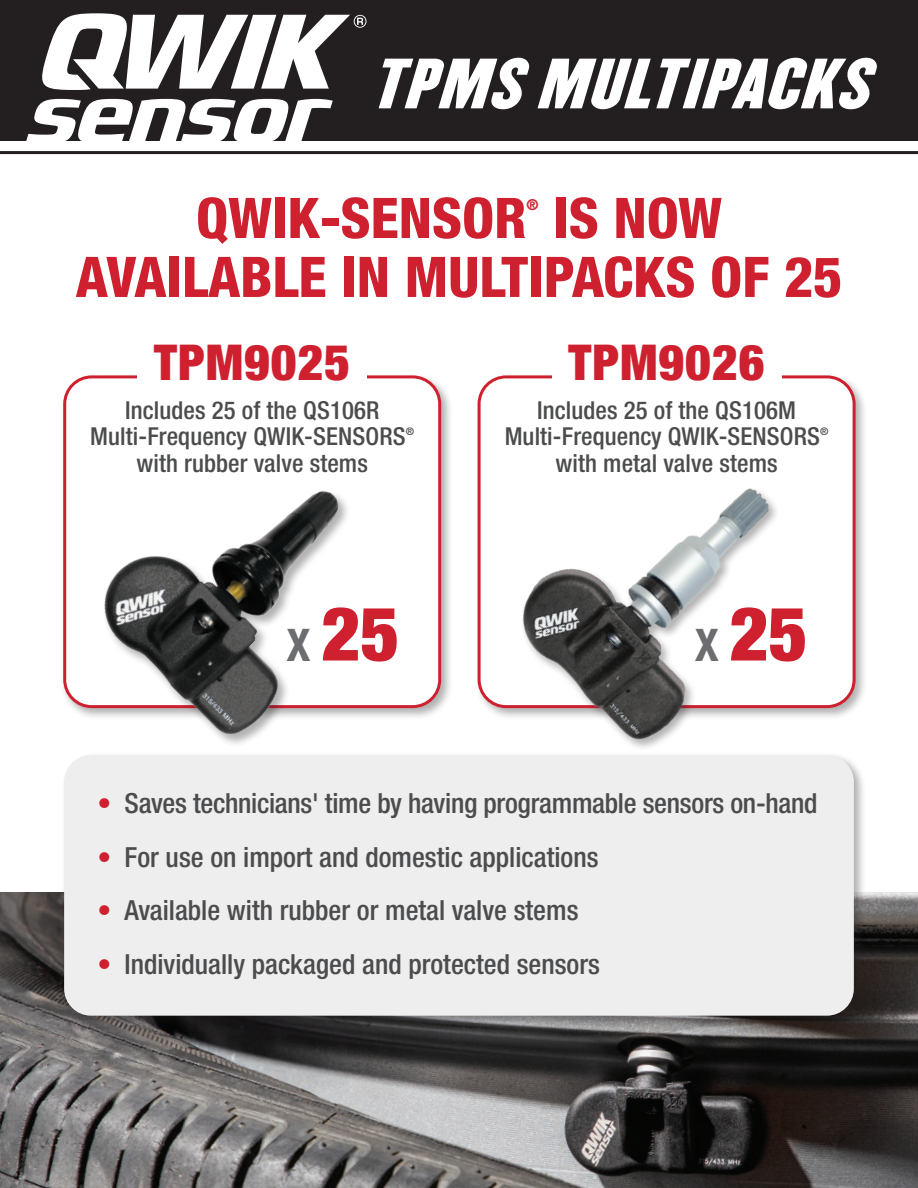
<style>
.page{position:relative;width:918px;height:1188px;background:#fff}
.page>*{position:absolute;margin:0;border:0;box-sizing:border-box;transform-origin:0 0}
.t1{font:900 condensed 75px "Helvetica Neue LT Std";color:#cf202f}
.t2{font:italic 62.1px "Champion HTF Welterweight";color:#fff;scale:1.05 1}
.Heading{font:800 condensed 56.1px/58.9px "Helvetica Neue LT Std";color:#cf202f}
.Part{font:900 condensed 49.5px "Helvetica Neue LT Std";letter-spacing:.02em;color:#cf202f}
.Bullet{font:500 condensed 27.75px "Helvetica Neue LT Std";color:#4b4c4d}
.Copy{font:500 condensed 24.75px/26.2px "Helvetica Neue LT Std";letter-spacing:.005em;color:#4b4c4d;text-align:center}
.Heading-2{font:800 condensed 15.15px "Helvetica Neue LT Std";color:#cf202f}
.Copy-2{font:500 condensed 10.5px "Helvetica Neue LT Std";color:#4b4c4d}
.s1{font-weight:700;font-size:45px;color:#6c6d70}
.s2{color:#cf202f}
</style>
<div class="page">
<div style="left:0;top:0;width:918px;height:141px;background:#231f20"></div>
<svg style="left:26px;top:99px;width:307px;height:42px"></svg>
<svg style="left:42px;top:13px;width:325px;height:77px"></svg>
<img style="left:0;top:892px;width:918px;height:296px">
<div style="left:475px;top:372px;width:393px;height:349px;background:#231f20;opacity:.35"></div>
<div style="left:479px;top:377px;width:375px;height:330px;background:#fff;border-radius:27px"></div>
<div style="left:552px;top:345px;width:229px;height:54px;background:#fff"></div>
<div style="left:61px;top:752px;width:805px;height:276px;background:#231f20;opacity:.35"></div>
<div style="left:64px;top:755px;width:790px;height:261px;background:#eeeeef;border-radius:27px"></div>
<img style="left:61px;top:376px;width:397px;height:429px">
<img style="left:475px;top:414px;width:372px;height:350px">
<hr style="left:0;top:151px;width:918px;height:3px;background:#231f20">
<p class="t2" style="left:369px;top:43px;width:499px">TPMSMULTIPACKS</p>
<p class="Heading" style="left:76px;top:188px;width:768px;text-indent:477px">IS NOW<br>AVAILABLE IN MULTIPACKS OF 25</p>
<p class="Heading" style="left:196px;top:188px;width:332px">QWIK-SENSOR</p>
<p class="Heading-2" style="left:526px;top:195px;width:14px">®</p>
<p class="Part" style="left:154px;top:332px;width:197px">TPM9025</p>
<p class="Part" style="left:569px;top:332px;width:197px">TPM9026</p>
<p class="Copy" style="left:90px;top:397px;width:317px">Includes 25 of the QS106R<br>Multi-Frequency QWIK-SENSORS</p>
<p class="Copy-2" style="left:406px;top:425px;width:10px">®</p>
<p class="Copy" style="left:505px;top:397px;width:317px">Includes 25 of the QS106M<br>Multi-Frequency QWIK-SENSORS</p>
<p class="Copy-2" style="left:820px;top:425px;width:10px">®</p>
<p class="Copy" style="left:136px;top:449px;width:233px">with rubber valve stems</p>
<p class="Copy" style="left:555px;top:449px;width:224px">with metal valve stems</p>
<p class="t1" style="left:287px;top:588px;width:114px"><span class="s1">X</span> 25</p>
<p class="t1" style="left:695px;top:588px;width:114px"><span class="s1">X</span> 25</p>
<p class="Bullet" style="left:98px;top:787px;width:722px"><span class="s2">•</span> Saves technicians' time by having programmable sensors on-hand</p>
<p class="Bullet" style="left:98px;top:840px;width:503px"><span class="s2">•</span> For use on import and domestic applications</p>
<p class="Bullet" style="left:98px;top:894px;width:482px"><span class="s2">•</span> Available with rubber or metal valve stems</p>
<p class="Bullet" style="left:98px;top:948px;width:504px"><span class="s2">•</span> Individually packaged and protected sensors</p>
</div>
